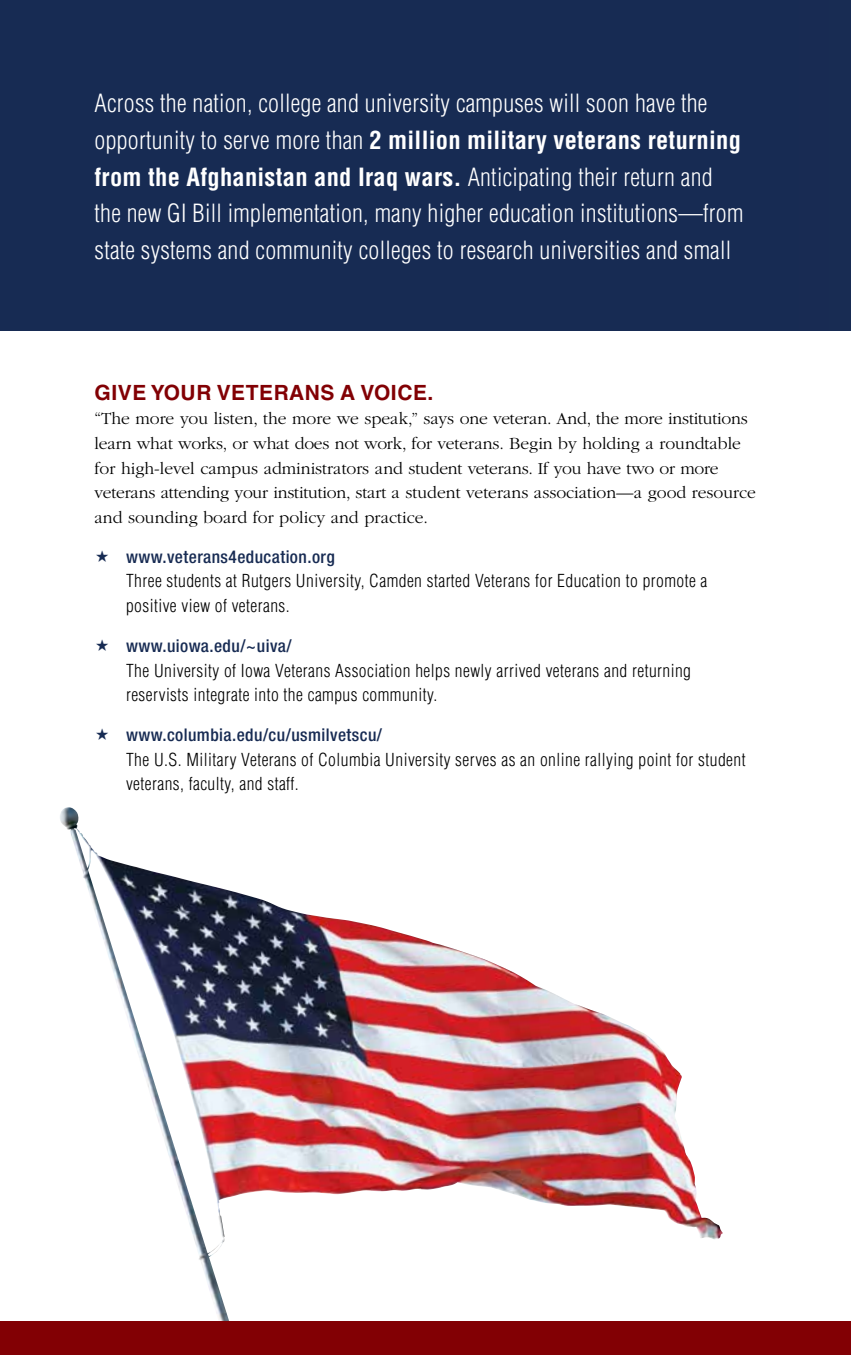
<style>
.page{position:relative;width:851px;height:1355px;background:#fff}
.page>*{position:absolute;margin:0;border:0;box-sizing:border-box;transform-origin:0 0}
.t1{font:300 condensed 24.5px/36.8px "Helvetica LT Std";letter-spacing:.01em;color:#fff}
.t2{font:700 21px "Helvetica LT Std";letter-spacing:.025em;color:#820004}
.t3{font:300 17.5px/24.5px "ITC Garamond Std";color:#000}
.t4{font:300 condensed 17.5px/24.5px "Helvetica LT Std";letter-spacing:.025em;color:#000}
.t5{font:500 condensed 17.5px "Helvetica Neue LT Std";letter-spacing:.025em;color:#172b53}
.s1{font-weight:700}
</style>
<div class="page">
<div style="left:0;top:0;width:850px;height:331px;background:#172b53"></div>
<img style="left:60px;top:807px;width:649px;height:514px">
<div style="left:0;top:1321px;width:850px;height:33px;background:#820004"></div>
<p class="t1" style="left:94px;top:85px;width:650px">Across the nation, college and university campuses will soon have the opportunity to serve more than <span class="s1">2 million military veterans returning from the Afghanistan and Iraq wars.</span> Anticipating their return and the new GI Bill implementation, many higher education institutions—from state systems and community colleges to research universities and small</p>
<p class="t2" style="left:94px;top:380px;width:340px">GIVE YOUR VETERANS A VOICE.</p>
<p class="t3" style="left:95px;top:407px;width:663px">“The more you listen, the more we speak,” says one veteran. And, the more institutions learn what works, or what does not work, for veterans. Begin by holding a roundtable for high-level campus administrators and student veterans. If you have two or more veterans attending your institution, start a student veterans association—a good resource and sounding board for policy and practice.</p>
<p class="t5" style="left:126px;top:546px;width:210px">www.veterans4education.org</p>
<p class="t4" style="left:126px;top:568px;width:583px">Three students at Rutgers University, Camden started Veterans for Education to promote a positive view of veterans.</p>
<p class="t5" style="left:126px;top:635px;width:167px">www.uiowa.edu/~uiva/</p>
<p class="t4" style="left:126px;top:658px;width:566px">The University of Iowa Veterans Association helps newly arrived veterans and returning reservists integrate into the campus community.</p>
<p class="t5" style="left:126px;top:724px;width:257px">www.columbia.edu/cu/usmilvetscu/</p>
<p class="t4" style="left:126px;top:747px;width:621px">The U.S. Military Veterans of Columbia University serves as an online rallying point for student veterans, faculty, and staff.</p>
</div>
